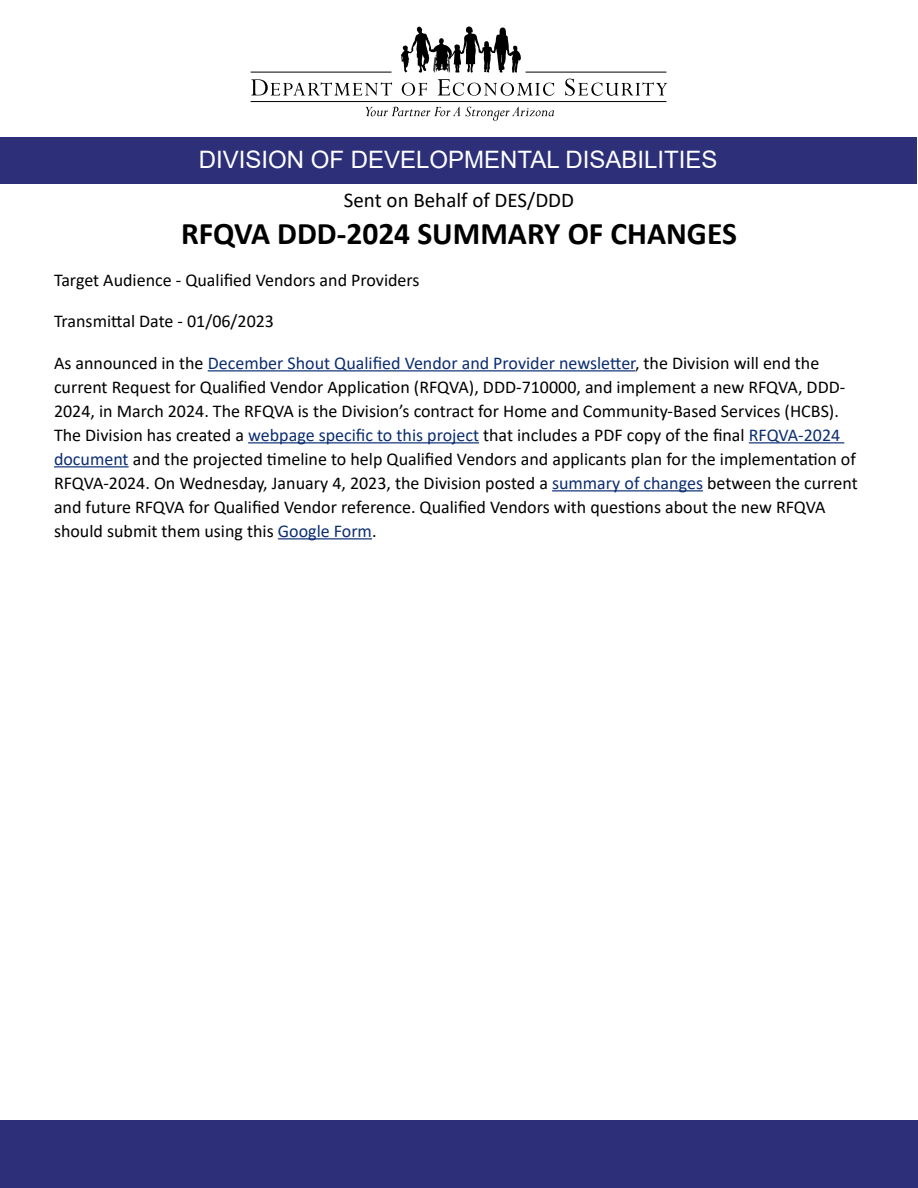
<style>
.page{position:relative;width:918px;height:1188px;background:#fff}
.page>*{position:absolute;margin:0;border:0;box-sizing:border-box;transform-origin:0 0}
.t1{font:700 31.5px "Calibri";color:#000}
.t2{font:24px "Arial";color:#fff}
.t3{font:21px "Calibri";color:#000}
.t4{font:18px/24px "Calibri";color:#000}
.s1{color:#0b2d72}
</style>
<div class="page">
<div style="left:0;top:1120px;width:918px;height:68px;background:#2d3079"></div>
<div style="left:1px;top:138px;width:916px;height:46px;background:#2d3079"></div>
<svg style="left:251px;top:79px;width:141px;height:16px"></svg>
<svg style="left:366px;top:107px;width:188px;height:14px"></svg>
<svg style="left:401px;top:27px;width:120px;height:46px"></svg>
<svg style="left:402px;top:83px;width:25px;height:13px"></svg>
<svg style="left:438px;top:79px;width:116px;height:17px"></svg>
<svg style="left:565px;top:79px;width:102px;height:17px"></svg>
<hr style="left:251px;top:72px;width:141px;height:1px;background:#000">
<hr style="left:526px;top:72px;width:140px;height:1px;background:#000">
<hr style="left:251px;top:101px;width:415px;height:1px;background:#000">
<hr style="left:208px;top:370px;width:427px;height:1px;background:#0b2d72">
<hr style="left:248px;top:442px;width:231px;height:1px;background:#0b2d72">
<hr style="left:749px;top:442px;width:95px;height:1px;background:#0b2d72">
<hr style="left:54px;top:466px;width:75px;height:1px;background:#0b2d72">
<hr style="left:552px;top:490px;width:151px;height:1px;background:#0b2d72">
<hr style="left:278px;top:538px;width:94px;height:1px;background:#0b2d72">
<h2 class="t2" style="left:199px;top:143px;width:520px">DIVISION OF DEVELOPMENTAL DISABILITIES</h2>
<p class="t3" style="left:344px;top:185px;width:232px">Sent on Behalf of DES/DDD</p>
<h1 class="t1" style="left:181px;top:212px;width:557px">RFQVA DDD-2024 SUMMARY OF CHANGES</h1>
<p class="t4" style="left:54px;top:267px;width:367px">Target Audience - Qualified Vendors and Providers</p>
<p class="t4" style="left:54px;top:309px;width:222px">Transmittal Date - 01/06/2023</p>
<p class="t4" style="left:54px;top:350px;width:805px">As announced in the <span class="s1">December Shout Qualified Vendor and Provider newsletter</span>, the Division will end the current Request for Qualified Vendor Application (RFQVA), DDD-710000, and implement a new RFQVA, DDD-2024, in March 2024. The RFQVA is the Division’s contract for Home and Community-Based Services (HCBS).<br>The Division has created a <span class="s1">webpage specific to this project</span> that includes a PDF copy of the final <span class="s1">RFQVA-2024 document</span> and the projected timeline to help Qualified Vendors and applicants plan for the implementation of RFQVA-2024. On Wednesday, January 4, 2023, the Division posted a <span class="s1">summary of changes</span> between the current and future RFQVA for Qualified Vendor reference. Qualified Vendors with questions about the new RFQVA should submit them using this <span class="s1">Google Form</span>.</p>
</div>
